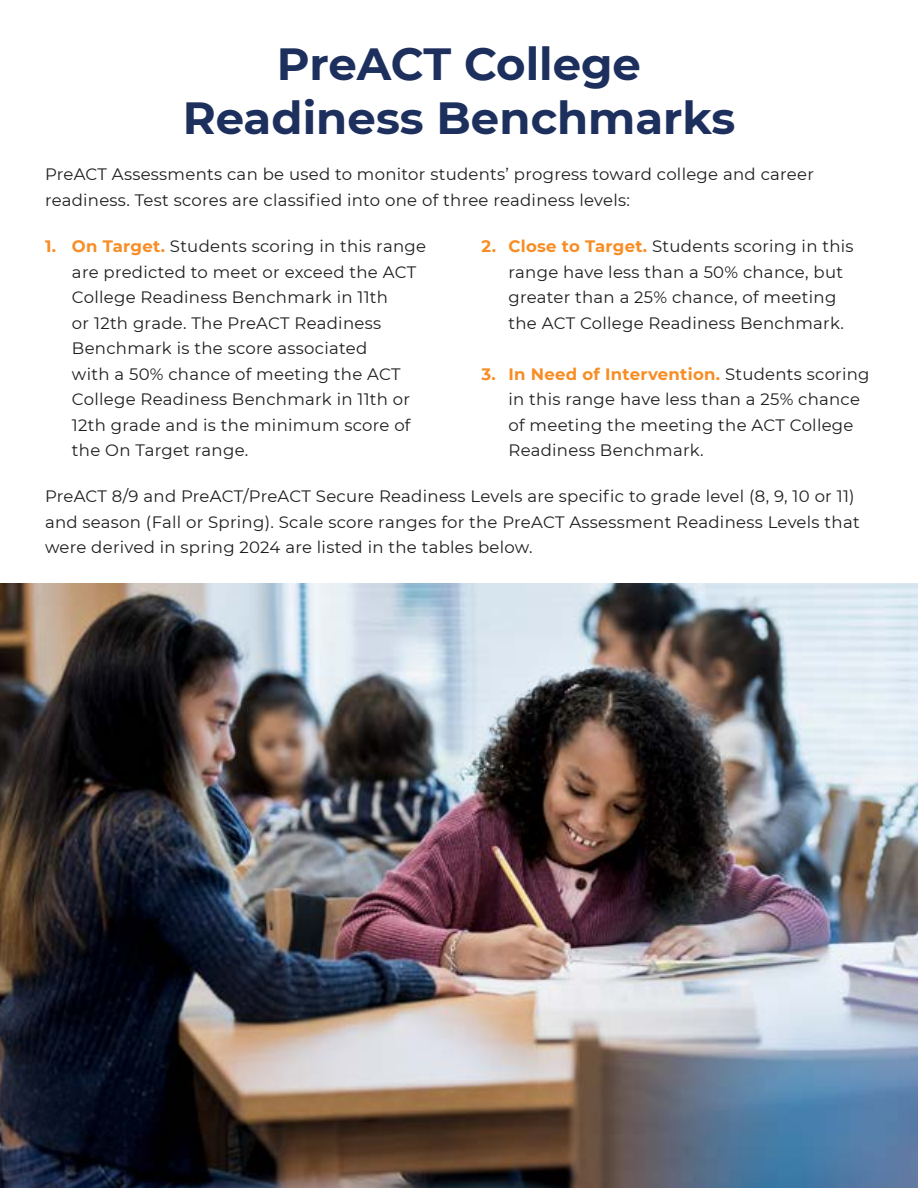
<style>
.page{position:relative;width:918px;height:1188px;background:#fff}
.page>*{position:absolute;margin:0;border:0;box-sizing:border-box;transform-origin:0 0}
.t1{font:700 45px/54px "Montserrat";color:#1d305d;text-align:center}
.t2{font:16.5px/25.5px "Montserrat";letter-spacing:.015em;color:#1e1e1e}
.t3{font:700 16.5px "Montserrat";letter-spacing:.015em;color:#f78d24}
.s1{font-weight:700;color:#f78d24}
.s2{font-weight:400;color:#1e1e1e}
</style>
<div class="page">
<img style="left:0;top:584px;width:918px;height:604px">
<h2 class="t1" style="left:183px;top:34px;width:554px">PreACT College<br>Readiness Benchmarks</h2>
<p class="t2" style="left:45px;top:161px;width:771px">PreACT Assessments can be used to monitor students’ progress toward college and career readiness. Test scores are classified into one of three readiness levels:</p>
<p class="t3" style="left:45px;top:234px;width:13px">1.</p>
<p class="t2" style="left:72px;top:233px;width:356px"><span class="s1">On Target.</span> Students scoring in this range</p>
<p class="t2" style="left:72px;top:258px;width:346px">are predicted to meet or exceed the ACT College Readiness Benchmark in 11th<br>or 12th grade. The PreACT Readiness Benchmark is the score associated<br>with a 50% chance of meeting the ACT College Readiness Benchmark in 11th or 12th grade and is the minimum score of the On Target range.</p>
<p class="t2" style="left:45px;top:483px;width:816px">PreACT 8/9 and PreACT/PreACT Secure Readiness Levels are specific to grade level (8, 9, 10 or 11) and season (Fall or Spring). Scale score ranges for the PreACT Assessment Readiness Levels that were derived in spring 2024 are listed in the tables below.</p>
<p class="t3" style="left:482px;top:234px;width:16px">2.</p>
<p class="t2" style="left:509px;top:233px;width:347px"><span class="s1">Close to Target.</span> Students scoring in this</p>
<p class="t2" style="left:509px;top:258px;width:337px">range have less than a 50% chance, but greater than a 25% chance, of meeting the ACT College Readiness Benchmark.</p>
<p class="t3" style="left:482px;top:362px;width:16px">3.</p>
<p class="t3" style="left:509px;top:362px;width:363px">In Need of Intervention. <span class="s2">Students scoring</span></p>
<p class="t2" style="left:509px;top:386px;width:353px">in this range have less than a 25% chance of meeting the meeting the ACT College<br>Readiness Benchmark.</p>
</div>
